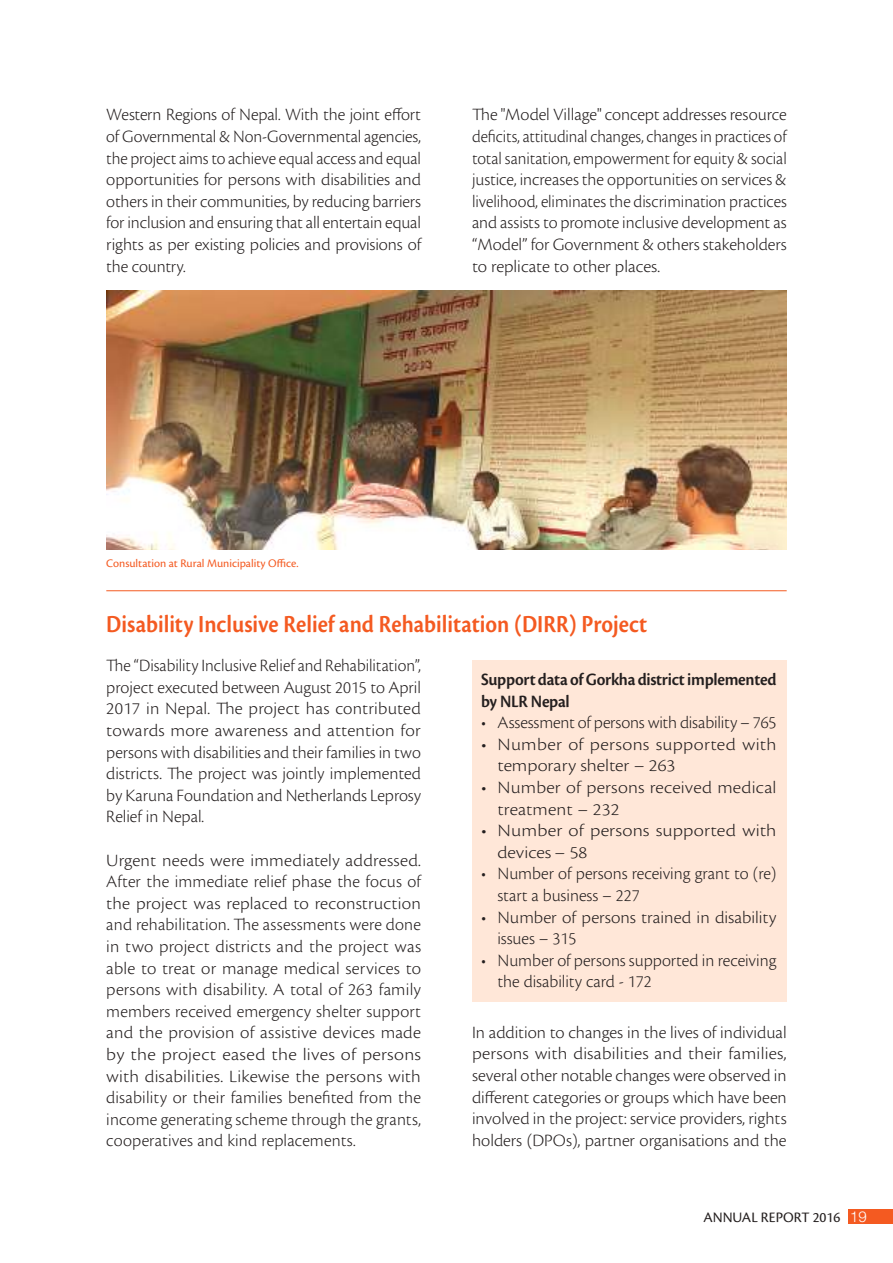
<style>
.page{position:relative;width:893px;height:1263px;background:#fff}
.page>*{position:absolute;margin:0;border:0;box-sizing:border-box;transform-origin:0 0}
.t1{font:600 25.5px "Cronos Pro";color:#f45a21;scale:.9 1}
.t2{font:300 18px/21.6px "Cronos Pro";color:#241f1f;text-align:justify}
.t3{font:300 18px/21.6px "Cronos Pro";color:#241f1f;text-align:justify;scale:1.06 1}
.t4{font:300 18px/21.6px "Cronos Pro";color:#241f1f;scale:1.11 1}
.t5{font:600 18px/21.6px "Cronos Pro";letter-spacing:-.015em;color:#241f1f;scale:.95 1}
.t6{font:300 18px/21.6px "Cronos Pro";color:#241f1f;scale:1.05 1}
.t7{font:300 18px/21.6px "Cronos Pro";color:#241f1f;scale:1.1 1}
.t8{font:300 18px/21.6px "Cronos Pro";color:#241f1f;scale:1.13 1}
.t9{font:15px "Cronos Pro";color:#241f1f}
.t10{font:12px "Cronos Pro";color:#f45a21}
.s1{font-family:"Helvetica Neue";font-weight:300;color:#fff}
</style>
<div class="page">
<div style="left:848px;top:1209px;width:45px;height:15px;background:#f45a21"></div>
<hr style="left:106px;top:590px;width:681px;height:1px;background:#f45a21">
<img style="left:106px;top:291px;width:681px;height:259px">
<div style="left:472px;top:660px;width:315px;height:342px;background:#ffe7d8"></div>
<p class="t2" style="left:106px;top:105px;width:316px">Western Regions of Nepal. With the joint effort of Governmental &amp; Non-Governmental agencies, the project aims to achieve equal access and equal opportunities for persons with disabilities and others in their communities, by reducing barriers for inclusion and ensuring that all entertain equal rights as per existing policies and provisions of the country.</p>
<p class="t2" style="left:472px;top:105px;width:316px">The "Model Village" concept addresses resource deficits, attitudinal changes, changes in practices of total sanitation, empowerment for equity &amp; social justice, increases the opportunities on services &amp; livelihood, eliminates the discrimination practices and assists to promote inclusive development as “Model” for Government &amp; others stakeholders to replicate to other places.</p>
<p class="t10" style="left:106px;top:558px;width:194px">Consultation at Rural Municipality Office.</p>
<h1 class="t1" style="left:106px;top:614px;width:603px">Disability Inclusive Relief and Rehabilitation (DIRR) Project</h1>
<p class="t2" style="left:106px;top:656px;width:316px">The “Disability Inclusive Relief and Rehabilitation”, project executed between August 2015 to April 2017 in Nepal. The project has contributed towards more awareness and attention for persons with disabilities and their families in two districts. The project was jointly implemented by Karuna Foundation and Netherlands Leprosy Relief in Nepal.</p>
<p class="t3" style="left:106px;top:850px;width:298px">Urgent needs were immediately addressed.<br>After the immediate relief phase the focus of the project was replaced to reconstruction and rehabilitation. The assessments were done in two project districts and the project was able to treat or manage medical services to persons with disability. A total of 263 family members received emergency shelter support and the provision of assistive devices made by the project eased the lives of persons with disabilities. Likewise the persons with disability or their families benefited from the income generating scheme through the grants, cooperatives and kind replacements.</p>
<p class="t5" style="left:481px;top:670px;width:313px">Support data of Gorkha district implemented by NLR Nepal</p>
<p class="t2" style="left:481px;top:713px;width:297px">• Assessment of persons with disability – 765</p>
<p class="t4" style="left:497px;top:735px;width:253px;text-indent:-16px">• Number of persons supported with temporary shelter – 263</p>
<p class="t7" style="left:497px;top:778px;width:255px;text-indent:-16px">• Number of persons received medical treatment – 232</p>
<p class="t8" style="left:497px;top:821px;width:248px;text-indent:-16px">• Number of persons supported with devices – 58</p>
<p class="t2" style="left:497px;top:864px;width:280px;text-indent:-17px">• Number of persons receiving grant to (re) start a business – 227</p>
<p class="t6" style="left:497px;top:907px;width:267px;text-indent:-16px">• Number of persons trained in disability issues – 315</p>
<p class="t2" style="left:497px;top:951px;width:281px;text-indent:-17px">• Number of persons supported in receiving the disability card - 172</p>
<p class="t2" style="left:472px;top:1022px;width:316px">In addition to changes in the lives of individual persons with disabilities and their families, several other notable changes were observed in different categories or groups which have been involved in the project: service providers, rights holders (DPOs), partner organisations and the</p>
<p class="t9" style="left:703px;top:1211px;width:165px">ANNUAL REPORT 2016 <span class="s1">19</span></p>
</div>
